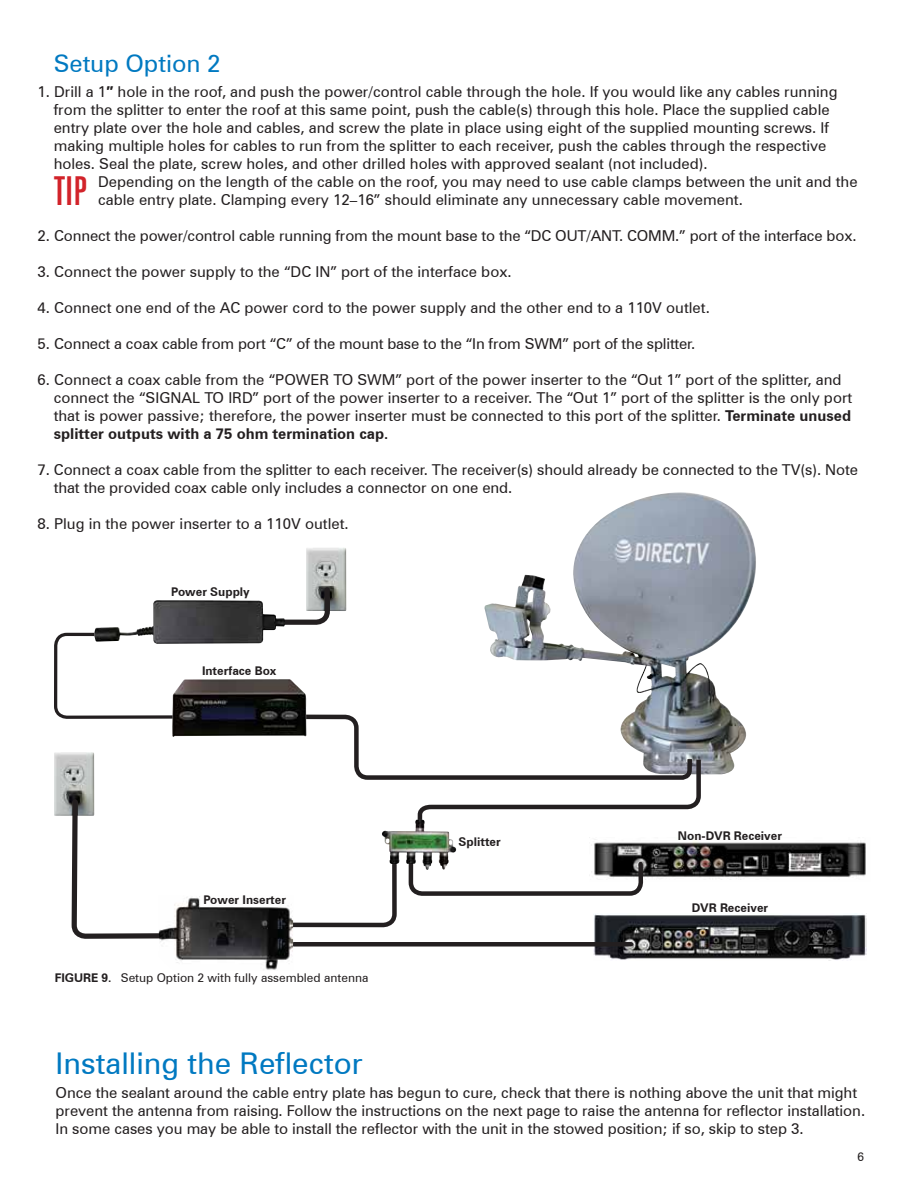
<style>
.page{position:relative;width:918px;height:1188px;background:#fff}
.page>*{position:absolute;margin:0;border:0;box-sizing:border-box;transform-origin:0 0}
.t1{font:extra-condensed 40.05px "Zurich BT";color:#d2232a}
.t2{font:30px "Zurich BT";color:#0079c1}
.t3{font:24px "Zurich BT";color:#0079c1}
.t4{font:15px/18px "Zurich BT";color:#231f20}
.t5{font:700 12px "Zurich BT";color:#231f20}
.t6{font:12px "Zurich BT";color:#231f20}
.s1{font-family:"Arial";font-weight:700}
.s2{font-weight:700}
</style>
<div class="page">
<img style="left:484px;top:492px;width:272px;height:282px">
<svg style="left:307px;top:712px;width:396px;height:108px"></svg>
<img style="left:306px;top:548px;width:40px;height:63px">
<svg style="left:285px;top:585px;width:48px;height:40px"></svg>
<img style="left:645px;top:913px;width:222px;height:48px">
<img style="left:594px;top:839px;width:272px;height:41px">
<img style="left:206px;top:600px;width:79px;height:44px">
<svg style="left:54px;top:600px;width:152px;height:216px"></svg>
<img style="left:172px;top:679px;width:135px;height:58px">
<svg style="left:70px;top:797px;width:112px;height:142px"></svg>
<div style="left:294px;top:942px;width:337px;height:5px;background:#231f20"></div>
<svg style="left:406px;top:859px;width:239px;height:101px"></svg>
<svg style="left:293px;top:870px;width:104px;height:58px"></svg>
<img style="left:159px;top:896px;width:134px;height:74px">
<img style="left:382px;top:820px;width:74px;height:50px">
<h3 class="t3" style="left:54px;top:49px;width:168px">Setup Option 2</h3>
<p class="t4" style="left:54px;top:83px;width:785px;text-indent:-16px">1. Drill a 1<span class="s1">″</span> hole in the roof, and push the power/control cable through the hole. If you would like any cables running from the splitter to enter the roof at this same point, push the cable(s) through this hole. Place the supplied cable entry plate over the hole and cables, and screw the plate in place using eight of the supplied mounting screws. If making multiple holes for cables to run from the splitter to each receiver, push the cables through the respective holes. Seal the plate, screw holes, and other drilled holes with approved sealant (not included).</p>
<h1 class="t1" style="left:54px;top:168px;width:35px">TIP</h1>
<p class="t4" style="left:98px;top:173px;width:761px">Depending on the length of the cable on the roof, you may need to use cable clamps between the unit and the cable entry plate. Clamping every 12–16” should eliminate any unnecessary cable movement.</p>
<p class="t4" style="left:37px;top:227px;width:821px">2. Connect the power/control cable running from the mount base to the “DC OUT/ANT. COMM.” port of the interface box.</p>
<p class="t4" style="left:37px;top:263px;width:476px">3. Connect the power supply to the “DC IN” port of the interface box.</p>
<p class="t4" style="left:37px;top:299px;width:674px">4. Connect one end of the AC power cord to the power supply and the other end to a 110V outlet.</p>
<p class="t4" style="left:37px;top:335px;width:659px">5. Connect a coax cable from port “C” of the mount base to the “In from SWM” port of the splitter.</p>
<p class="t4" style="left:54px;top:371px;width:800px;text-indent:-16px">6. Connect a coax cable from the “POWER TO SWM” port of the power inserter to the “Out 1” port of the splitter, and connect the “SIGNAL TO IRD” port of the power inserter to a receiver. The “Out 1” port of the splitter is the only port that is power passive; therefore, the power inserter must be connected to this port of the splitter. <span class="s2">Terminate unused splitter outputs with a 75 ohm termination cap.</span></p>
<p class="t4" style="left:54px;top:461px;width:806px;text-indent:-16px">7. Connect a coax cable from the splitter to each receiver. The receiver(s) should already be connected to the TV(s). Note that the provided coax cable only includes a connector on one end.</p>
<p class="t4" style="left:37px;top:515px;width:313px">8. Plug in the power inserter to a 110V outlet.</p>
<p class="t5" style="left:171px;top:584px;width:80px">Power Supply</p>
<p class="t5" style="left:202px;top:664px;width:76px">Interface Box</p>
<p class="t5" style="left:203px;top:892px;width:84px">Power Inserter</p>
<p class="t6" style="left:55px;top:971px;width:315px"><span class="s2">FIGURE 9.</span> Setup Option 2 with fully assembled antenna</p>
<p class="t5" style="left:459px;top:835px;width:44px">Splitter</p>
<p class="t5" style="left:678px;top:828px;width:106px">Non-DVR Receiver</p>
<p class="t5" style="left:692px;top:900px;width:78px">DVR Receiver</p>
<h2 class="t2" style="left:56px;top:1045px;width:309px">Installing the Reflector</h2>
<p class="t4" style="left:56px;top:1084px;width:811px">Once the sealant around the cable entry plate has begun to cure, check that there is nothing above the unit that might prevent the antenna from raising. Follow the instructions on the next page to raise the antenna for reflector installation.<br>In some cases you may be able to install the reflector with the unit in the stowed position; if so, skip to step 3.</p>
<p class="t6" style="left:857px;top:1150px;width:8px">6</p>
</div>
